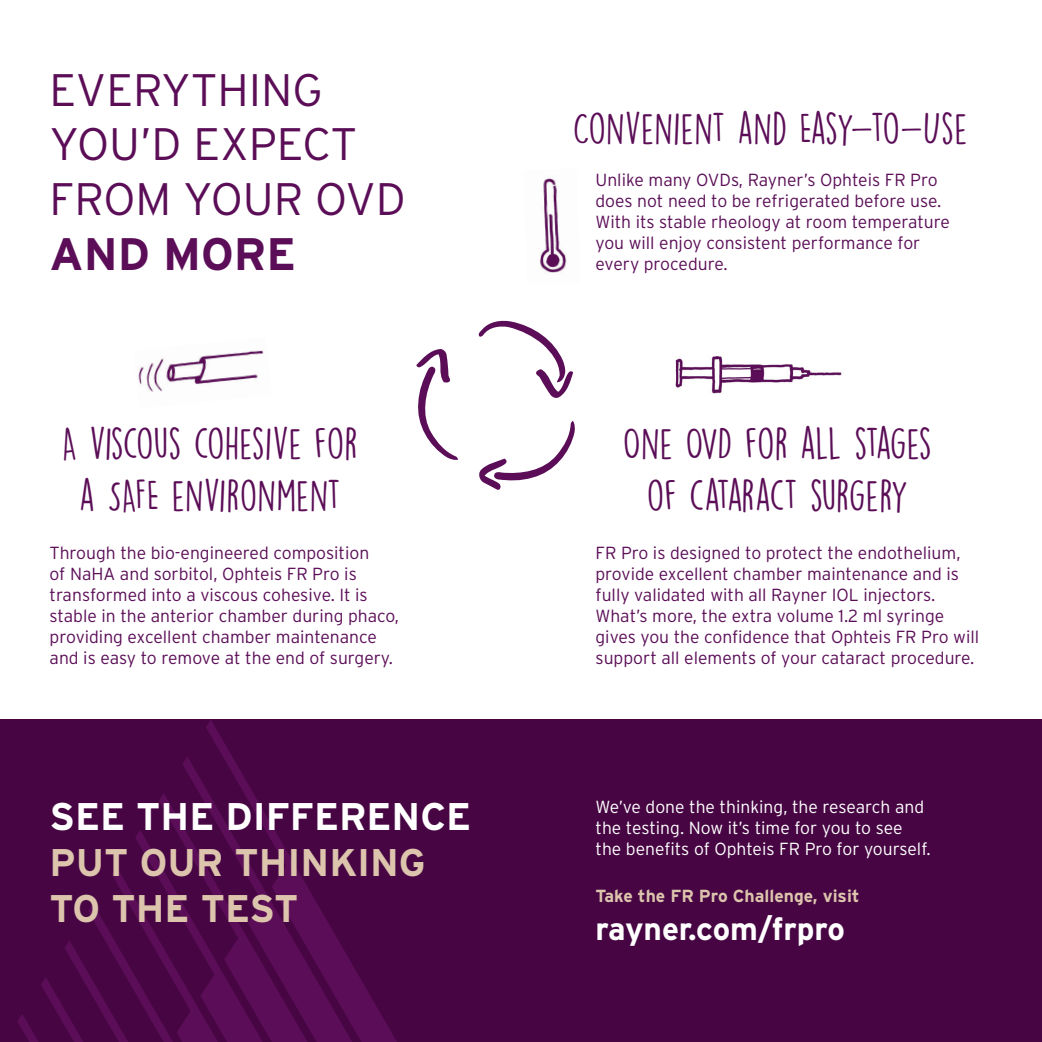
<style>
.page{position:relative;width:1042px;height:1042px;background:#fff}
.page>*{position:absolute;margin:0;border:0;box-sizing:border-box;transform-origin:0 0}
.t1{font:300 45.5px/54.6px "Interstate";color:#5b0e57}
.t2{font:700 45.5px "Interstate";color:#5b0e57}
.t3{font:40.25px/52.5px "DK Lemon Yellow Sun";letter-spacing:-.01em;color:#5b0e57;text-align:center}
.t4{font:700 38.5px/46.2px "Interstate";color:#dcc4ad}
.t5{font:700 38.5px "Interstate";color:#fff}
.t6{font:700 31.5px "Interstate";color:#fff}
.t7{font:300 17.5px/21px "Interstate";color:#5b0e57}
.t8{font:300 17.5px/21px "Interstate";color:#fff}
.t9{font:700 17.5px "Interstate";color:#dcc4ad}
</style>
<div class="page">
<div style="left:0;top:719px;width:1042px;height:323px;background:#470643"></div>
<img style="left:675px;top:356px;width:167px;height:38px">
<img style="left:540px;top:178px;width:27px;height:95px">
<svg style="left:206px;top:720px;width:191px;height:322px"></svg>
<svg style="left:183px;top:756px;width:169px;height:37px"></svg>
<svg style="left:18px;top:793px;width:378px;height:249px"></svg>
<svg style="left:479px;top:421px;width:96px;height:69px"></svg>
<svg style="left:478px;top:320px;width:95px;height:78px"></svg>
<svg style="left:416px;top:349px;width:42px;height:111px"></svg>
<img style="left:138px;top:350px;width:126px;height:42px">
<h1 class="t1" style="left:50px;top:62px;width:358px">EVERYTHING<br>YOU’D EXPECT<br>FROM YOUR OVD</h1>
<h1 class="t2" style="left:50px;top:226px;width:248px">AND MORE</h1>
<h2 class="t3" style="left:62px;top:417px;width:297px">A VISCOUS COHESIVE FOR<br>A SAFE ENVIRONMENT</h2>
<p class="t7" style="left:50px;top:542px;width:351px">Through the bio-engineered composition<br>of NaHA and sorbitol, Ophteis FR Pro is transformed into a viscous cohesive. It is stable in the anterior chamber during phaco, providing excellent chamber maintenance and is easy to remove at the end of surgery.</p>
<h3 class="t5" style="left:50px;top:793px;width:423px">SEE THE DIFFERENCE</h3>
<h3 class="t4" style="left:50px;top:839px;width:378px">PUT OUR THINKING<br>TO THE TEST</h3>
<h2 class="t3" style="left:573px;top:102px;width:397px">CONVENIENT AND EASY-TO-USE</h2>
<p class="t7" style="left:595px;top:169px;width:356px">Unlike many OVDs, Rayner’s Ophteis FR Pro does not need to be refrigerated before use.<br>With its stable rheology at room temperature you will enjoy consistent performance for every procedure.</p>
<h2 class="t3" style="left:623px;top:417px;width:311px">ONE OVD FOR ALL STAGES<br>OF CATARACT SURGERY</h2>
<p class="t7" style="left:595px;top:542px;width:385px">FR Pro is designed to protect the endothelium, provide excellent chamber maintenance and is fully validated with all Rayner IOL injectors.<br>What’s more, the extra volume 1.2 ml syringe gives you the confidence that Ophteis FR Pro will support all elements of your cataract procedure.</p>
<p class="t8" style="left:595px;top:796px;width:337px">We’ve done the thinking, the research and the testing. Now it’s time for you to see the benefits of Ophteis FR Pro for yourself.</p>
<p class="t9" style="left:595px;top:885px;width:266px">Take the FR Pro Challenge, visit</p>
<h3 class="t6" style="left:595px;top:909px;width:251px">rayner.com/frpro</h3>
</div>
